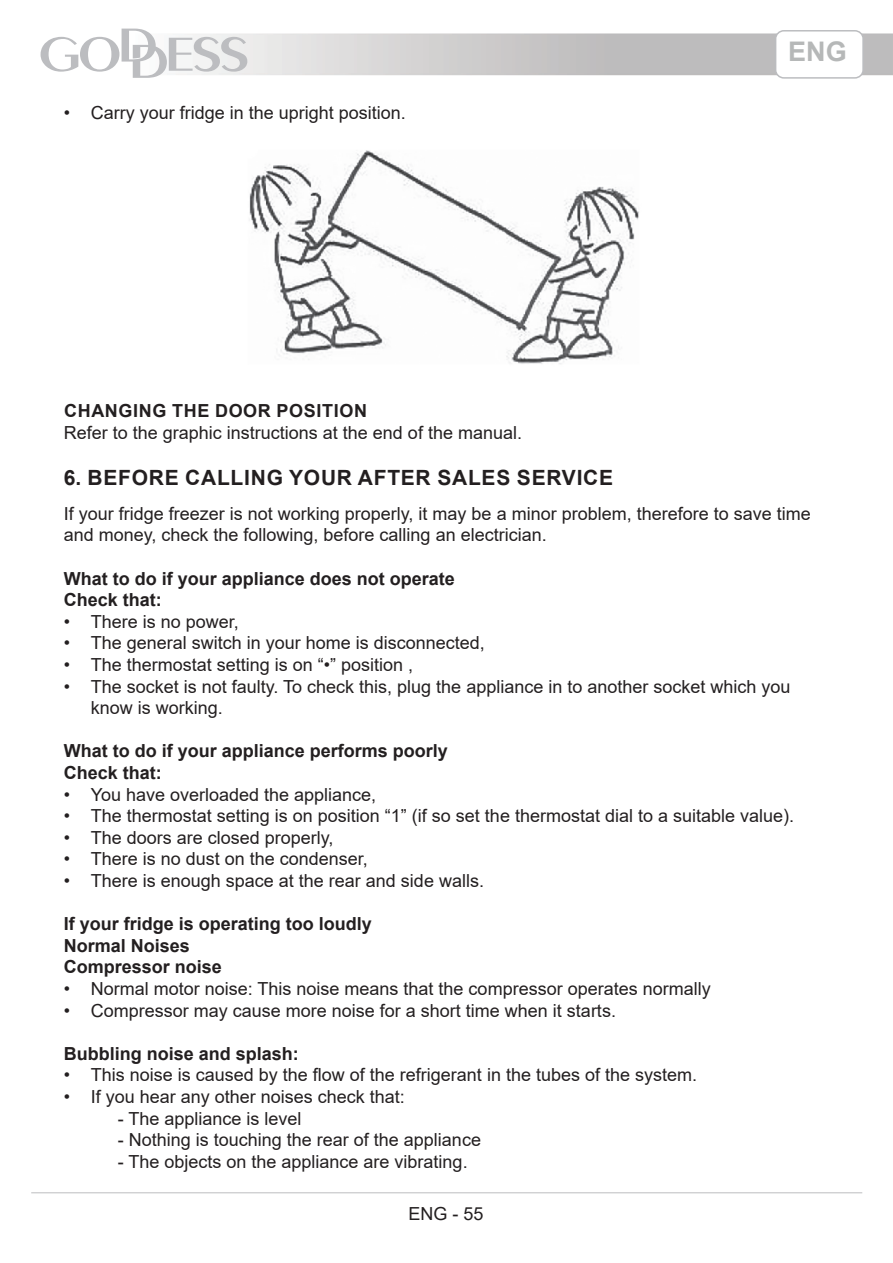
<style>
.page{position:relative;width:893px;height:1263px;background:#fff}
.page>*{position:absolute;margin:0;border:0;box-sizing:border-box;transform-origin:0 0}
.t1{font:700 27px "Arial";color:#b6b8b8}
._1_Nadpis{font:700 21px "Arial";letter-spacing:.035em;color:#231f20}
._3_Text{font:18px/21.6px "Arial";color:#231f20}
._3_Text-2{font:700 18px "Arial";color:#231f20}
._2_Podnadpis{font:700 18px "Arial";letter-spacing:.035em;color:#231f20}
</style>
<div class="page">
<svg style="left:41px;top:29px;width:206px;height:49px"></svg>
<div style="left:775px;top:30px;width:89px;height:49px;border:2px solid #bcbdc0;border-radius:8px"></div>
<hr style="left:31px;top:1192px;width:831px;height:1px;background:#bcbdc0">
<img style="left:249px;top:150px;width:390px;height:214px">
<p class="_3_Text" style="left:64px;top:102px;width:344px">• Carry your fridge in the upright position.</p>
<h1 class="t1" style="left:788px;top:32px;width:60px">ENG</h1>
<p class="_2_Podnadpis" style="left:64px;top:398px;width:304px">CHANGING THE DOOR POSITION</p>
<p class="_3_Text" style="left:64px;top:422px;width:460px">Refer to the graphic instructions at the end of the manual.</p>
<p class="_1_Nadpis" style="left:64px;top:463px;width:551px">6. BEFORE CALLING YOUR AFTER SALES SERVICE</p>
<p class="_3_Text" style="left:64px;top:502px;width:748px">If your fridge freezer is not working properly, it may be a minor problem, therefore to save time and money, check the following, before calling an electrician.</p>
<p class="_3_Text-2" style="left:64px;top:565px;width:393px">What to do if your appliance does not operate</p>
<p class="_3_Text-2" style="left:64px;top:587px;width:100px">Check that:</p>
<p class="_3_Text" style="left:64px;top:610px;width:177px">• There is no power,</p>
<p class="_3_Text" style="left:64px;top:632px;width:423px">• The general switch in your home is disconnected,</p>
<p class="_3_Text" style="left:64px;top:654px;width:351px">• The thermostat setting is on “•” position ,</p>
<p class="_3_Text" style="left:91px;top:675px;width:701px;text-indent:-27px">• The socket is not faulty. To check this, plug the appliance in to another socket which you know is working.</p>
<p class="_3_Text-2" style="left:64px;top:738px;width:386px">What to do if your appliance performs poorly</p>
<p class="_3_Text-2" style="left:64px;top:760px;width:100px">Check that:</p>
<p class="_3_Text" style="left:64px;top:783px;width:314px">• You have overloaded the appliance,</p>
<p class="_3_Text" style="left:64px;top:805px;width:732px">• The thermostat setting is on position “1” (if so set the thermostat dial to a suitable value).</p>
<p class="_3_Text" style="left:64px;top:826px;width:271px">• The doors are closed properly,</p>
<p class="_3_Text" style="left:64px;top:848px;width:306px">• There is no dust on the condenser,</p>
<p class="_3_Text" style="left:64px;top:870px;width:422px">• There is enough space at the rear and side walls.</p>
<p class="_3_Text-2" style="left:64px;top:911px;width:310px">If your fridge is operating too loudly</p>
<p class="_3_Text-2" style="left:64px;top:933px;width:128px">Normal Noises</p>
<p class="_3_Text-2" style="left:64px;top:954px;width:160px">Compressor noise</p>
<p class="_3_Text" style="left:64px;top:978px;width:648px">• Normal motor noise: This noise means that the compressor operates normally</p>
<p class="_3_Text" style="left:64px;top:999px;width:554px">• Compressor may cause more noise for a short time when it starts.</p>
<p class="_3_Text-2" style="left:64px;top:1041px;width:237px">Bubbling noise and splash:</p>
<p class="_3_Text" style="left:64px;top:1064px;width:635px">• This noise is caused by the flow of the refrigerant in the tubes of the system.</p>
<p class="_3_Text" style="left:64px;top:1086px;width:343px">• If you hear any other noises check that:</p>
<p class="_3_Text" style="left:118px;top:1107px;width:185px">- The appliance is level</p>
<p class="_3_Text" style="left:118px;top:1129px;width:365px">- Nothing is touching the rear of the appliance</p>
<p class="_3_Text" style="left:118px;top:1150px;width:351px">- The objects on the appliance are vibrating.</p>
<p class="_3_Text" style="left:408px;top:1203px;width:77px">ENG - 55</p>
</div>
